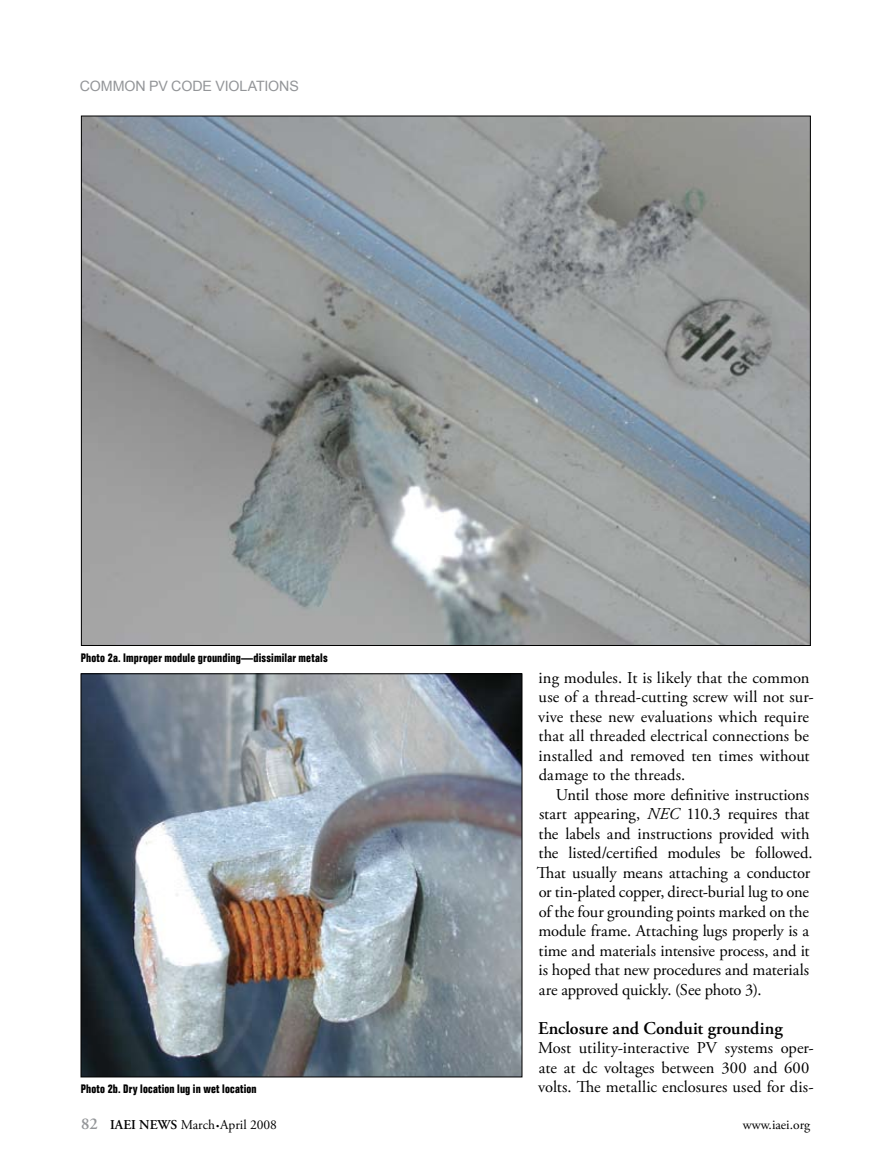
<style>
.page{position:relative;width:891px;height:1175px;background:#fff}
.page>*{position:absolute;margin:0;border:0;box-sizing:border-box;transform-origin:0 0}
.t1{font:600 18px "Adobe Garamond Pro";color:#000}
.t2{font:16.5px/19.5px "Adobe Garamond Pro";color:#000}
.t3{font:14.25px "Arial";letter-spacing:-.01em;color:#939598}
.t4{font:13.5px "Adobe Garamond Pro";color:#000}
.t5{font:700 condensed 12px "Folio Std";letter-spacing:.015em;color:#000}
.s1{font-style:italic}
.s2{font-weight:600;font-size:16.5px;color:#939598}
.s3{font-weight:600}
.s4{font-size:21px}
</style>
<div class="page">
<img style="left:83px;top:118px;width:726px;height:526px">
<img style="left:83px;top:675px;width:437px;height:400px">
<p class="t3" style="left:80px;top:78px;width:221px">COMMON PV CODE VIOLATIONS</p>
<p class="t5" style="left:81px;top:651px;width:248px">Photo 2a. Improper module grounding—dissimilar metals</p>
<p class="t5" style="left:81px;top:1081px;width:177px">Photo 2b. Dry location lug in wet location</p>
<p class="t2" style="left:538px;top:668px;width:277px">ing modules. It is likely that the common use of a thread-cutting screw will not sur&shy;vive these new evaluations which require that all threaded electrical connections be installed and removed ten times without damage to the threads.</p>
<p class="t2" style="left:537px;top:785px;width:277px;text-indent:19px">Until those more definitive instructions start appearing, <span class="s1">NEC</span> 110.3 requires that the labels and instructions provided with the listed/certified modules be followed.<br>That usually means attaching a conductor or tin-plated copper, direct-burial lug to one of the four grounding points marked on the module frame. Attaching lugs properly is a time and materials intensive process, and it is hoped that new procedures and materials are approved quickly. (See photo 3).</p>
<p class="t1" style="left:538px;top:1017px;width:246px">Enclosure and Conduit grounding</p>
<p class="t2" style="left:538px;top:1039px;width:277px">Most utility-interactive PV systems oper&shy;ate at dc voltages between 300 and 600 volts. The metallic enclosures used for dis-</p>
<p class="t4" style="left:81px;top:1116px;width:197px"><span class="s2">82</span> <span class="s3">IAEI NEWS</span> March<span class="s4">.</span>April 2008</p>
<p class="t4" style="left:743px;top:1116px;width:69px">www.iaei.org</p>
</div>
